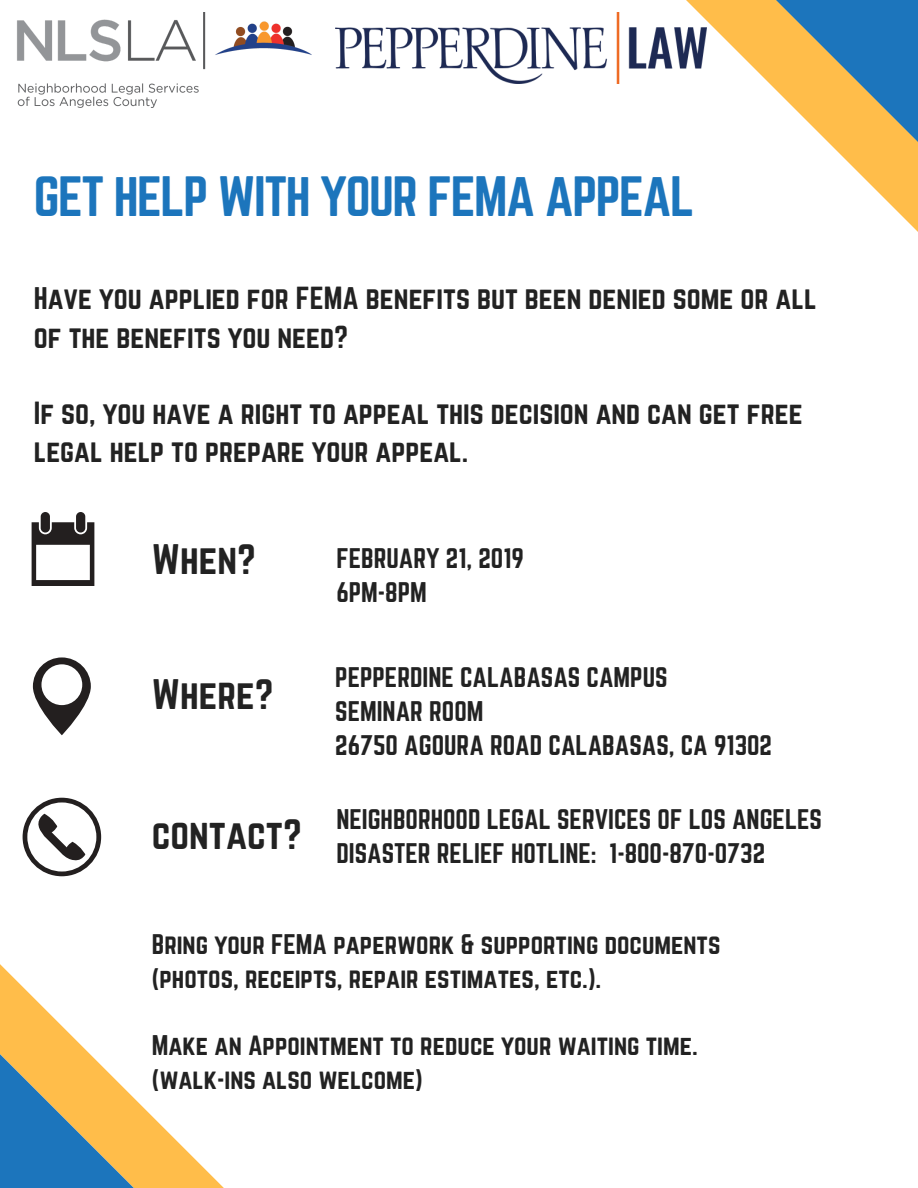
<style>
.page{position:relative;width:918px;height:1188px;background:#fff}
.page>*{position:absolute;margin:0;border:0;box-sizing:border-box;transform-origin:0 0}
.t1{font:49.8px "Norwester";letter-spacing:-.03em;color:#1c75bc}
.t2{font:37.35px "Norwester";color:#222}
.t3{font:28.05px/38.2px "Norwester";color:#222}
.t4{font:24.9px/33.8px "Norwester";color:#222}
</style>
<div class="page">
<svg style="left:706px;top:0;width:212px;height:232px"></svg>
<svg style="left:0;top:964px;width:42px;height:42px"></svg>
<svg style="left:0;top:1006px;width:224px;height:182px"></svg>
<img style="left:17px;top:12px;width:295px;height:96px">
<svg style="left:23px;top:798px;width:78px;height:78px"></svg>
<div style="left:41px;top:512px;width:9px;height:21px;background:#231f1f;border-radius:5px"></div>
<div style="left:76px;top:512px;width:9px;height:21px;background:#231f1f;border-radius:5px"></div>
<svg style="left:32px;top:522px;width:62px;height:64px"></svg>
<svg style="left:33px;top:657px;width:58px;height:78px"></svg>
<img style="left:335px;top:12px;width:371px;height:71px">
<h1 class="t1" style="left:34px;top:172px;width:662px">GET HELP WITH YOUR FEMA APPEAL</h1>
<p class="t3" style="left:34px;top:280px;width:784px">Have you applied for FEMA benefits but been denied some or all of the benefits you need?</p>
<p class="t3" style="left:34px;top:395px;width:770px">If so, you have a right to appeal this decision and can get free legal help to prepare your appeal.</p>
<h2 class="t2" style="left:152px;top:541px;width:105px">When?</h2>
<h2 class="t2" style="left:152px;top:676px;width:123px">Where?</h2>
<h2 class="t2" style="left:152px;top:817px;width:151px">contact?</h2>
<p class="t4" style="left:336px;top:543px;width:189px">FEBRUARY 21, 2019<br>6PM-8PM</p>
<p class="t4" style="left:335px;top:662px;width:438px">PEPPERDINE CALABASAS CAMPUS<br>SEMINAR ROOM<br>26750 AGOURA ROAD CALABASAS, CA 91302</p>
<p class="t4" style="left:336px;top:804px;width:487px">NEIGHBORHOOD LEGAL SERVICES OF LOS ANGELES<br>DISASTER RELIEF HOTLINE: 1-800-870-0732</p>
<p class="t4" style="left:152px;top:928px;width:570px">Bring your FEMA paperwork &amp; supporting documents (photos, receipts, repair estimates, etc.).</p>
<p class="t4" style="left:152px;top:1030px;width:548px">Make an Appointment to reduce your waiting time. (walk-ins also welcome)</p>
</div>
